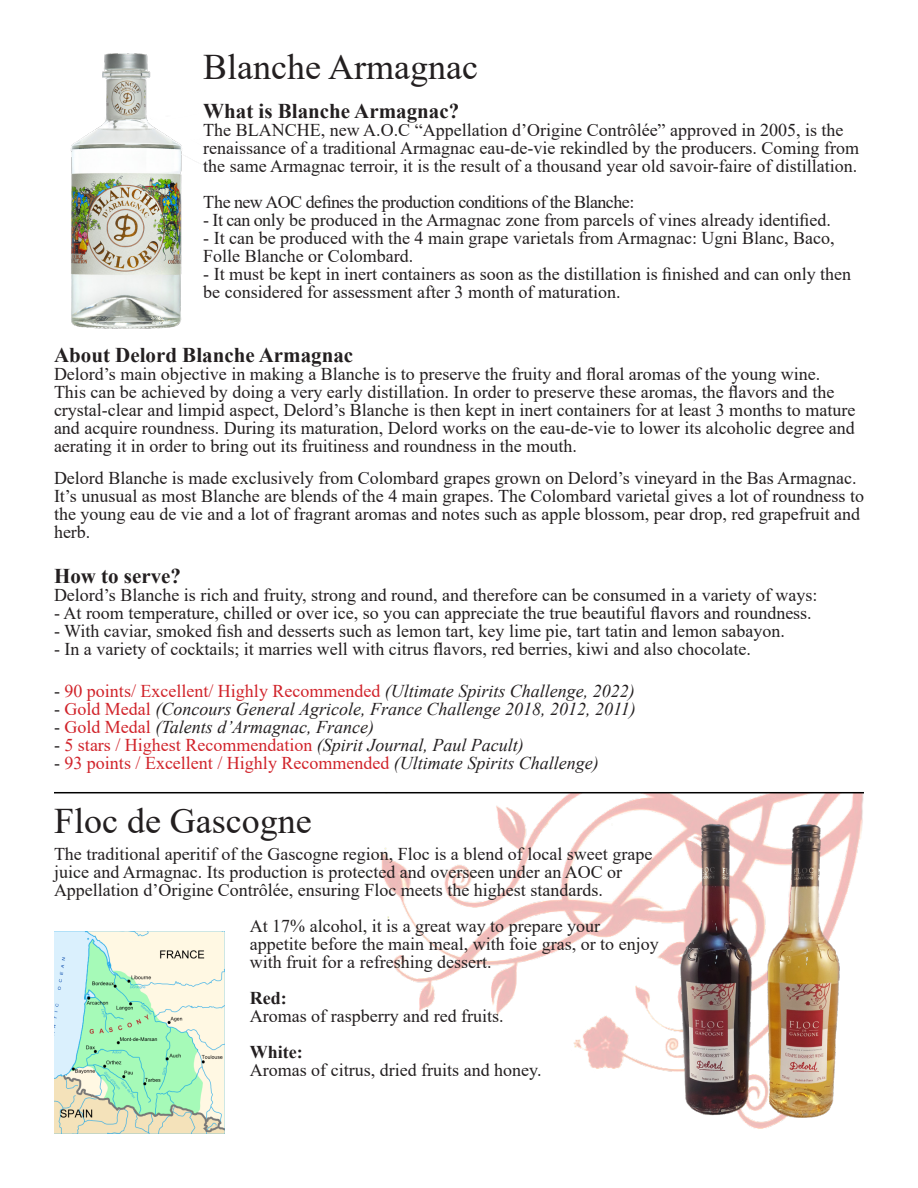
<style>
.page{position:relative;width:918px;height:1188px;background:#fff}
.page>*{position:absolute;margin:0;border:0;box-sizing:border-box;transform-origin:0 0}
.t1{font:36px "Times New Roman";color:#231f20}
.t2{font:700 21px "Times New Roman";color:#231f20}
.t3{font:18px/18px "Times New Roman";color:#231f20}
.t4{font:18px "Times New Roman";color:#d1232a}
.t5{font:italic 18px "Times New Roman";color:#231f20}
.t6{font:18px "Times New Roman";letter-spacing:-.03em;color:#231f20}
.t7{font:700 18px "Times New Roman";color:#231f20}
.s1{color:#231f20}
.s2{font-style:italic;color:#231f20}
.s3{font-style:normal}
.s4{font-style:normal;color:#d1232a}
</style>
<div class="page">
<img style="left:372px;top:793px;width:492px;height:278px">
<img style="left:70px;top:53px;width:121px;height:276px">
<img style="left:667px;top:816px;width:191px;height:313px">
<img style="left:54px;top:932px;width:171px;height:202px">
<hr style="left:54px;top:792px;width:810px;height:1px;background:#000">
<p class="t1" style="left:203px;top:42px;width:276px">Blanche Armagnac</p>
<p class="t2" style="left:203px;top:96px;width:258px">What is Blanche Armagnac?</p>
<p class="t3" style="left:203px;top:121px;width:657px">The BLANCHE, new A.O.C “Appellation d’Origine Contrôlée” approved in 2005, is the renaissance of a traditional Armagnac eau-de-vie rekindled by the producers. Coming from the same Armagnac terroir, it is the result of a thousand year old savoir-faire of distillation.</p>
<p class="t6" style="left:203px;top:189px;width:433px">The new AOC defines the production conditions of the Blanche:</p>
<p class="t3" style="left:203px;top:211px;width:629px">- It can only be produced in the Armagnac zone from parcels of vines already identified.</p>
<p class="t3" style="left:203px;top:229px;width:633px">- It can be produced with the 4 main grape varietals from Armagnac: Ugni Blanc, Baco,<br>Folle Blanche or Colombard.</p>
<p class="t3" style="left:203px;top:265px;width:649px">- It must be kept in inert containers as soon as the distillation is finished and can only then be considered for assessment after 3 month of maturation.</p>
<p class="t2" style="left:54px;top:340px;width:301px">About Delord Blanche Armagnac</p>
<p class="t3" style="left:54px;top:365px;width:803px">Delord’s main objective in making a Blanche is to preserve the fruity and floral aromas of the young wine.<br>This can be achieved by doing a very early distillation. In order to preserve these aromas, the flavors and the crystal-clear and limpid aspect, Delord’s Blanche is then kept in inert containers for at least 3 months to mature and acquire roundness. During its maturation, Delord works on the eau-de-vie to lower its alcoholic degree and aerating it in order to bring out its fruitiness and roundness in the mouth.</p>
<p class="t3" style="left:54px;top:468px;width:812px">Delord Blanche is made exclusively from Colombard grapes grown on Delord’s vineyard in the Bas Armagnac.<br>It’s unusual as most Blanche are blends of the 4 main grapes. The Colombard varietal gives a lot of roundness to the young eau de vie and a lot of fragrant aromas and notes such as apple blossom, pear drop, red grapefruit and herb.</p>
<p class="t2" style="left:54px;top:561px;width:129px">How to serve?</p>
<p class="t3" style="left:54px;top:585px;width:765px">Delord’s Blanche is rich and fruity, strong and round, and therefore can be consumed in a variety of ways:</p>
<p class="t3" style="left:54px;top:603px;width:759px">- At room temperature, chilled or over ice, so you can appreciate the true beautiful flavors and roundness.</p>
<p class="t3" style="left:54px;top:621px;width:733px">- With caviar, smoked fish and desserts such as lemon tart, key lime pie, tart tatin and lemon sabayon.</p>
<p class="t3" style="left:54px;top:639px;width:698px">- In a variety of cocktails; it marries well with citrus flavors, red berries, kiwi and also chocolate.</p>
<p class="t4" style="left:54px;top:678px;width:582px"><span class="s1">-</span> 90 points/ Excellent/ Highly Recommended <span class="s2">(Ultimate Spirits Challenge, 2022)</span></p>
<p class="t5" style="left:54px;top:697px;width:583px"><span class="s3">-</span> <span class="s4">Gold Medal</span> (Concours General Agricole, France Challenge 2018, 2012, 2011)</p>
<p class="t5" style="left:54px;top:715px;width:322px"><span class="s3">-</span> <span class="s4">Gold Medal</span> (Talents d’Armagnac, France)</p>
<p class="t4" style="left:54px;top:732px;width:471px"><span class="s1">-</span> 5 stars / Highest Recommendation <span class="s2">(Spirit Journal, Paul Pacult)</span></p>
<p class="t4" style="left:54px;top:750px;width:546px"><span class="s1">-</span> 93 points / Excellent / Highly Recommended <span class="s2">(Ultimate Spirits Challenge)</span></p>
<p class="t1" style="left:54px;top:795px;width:259px">Floc de Gascogne</p>
<p class="t3" style="left:54px;top:844px;width:600px">The traditional aperitif of the Gascogne region, Floc is a blend of local sweet grape juice and Armagnac. Its production is protected and overseen under an AOC or<br>Appellation d’Origine Contrôlée, ensuring Floc meets the highest standards.</p>
<p class="t3" style="left:250px;top:916px;width:410px">At 17% alcohol, it is a great way to prepare your appetite before the main meal, with foie gras, or to enjoy with fruit for a refreshing dessert.</p>
<p class="t7" style="left:250px;top:985px;width:38px">Red:</p>
<p class="t3" style="left:250px;top:1006px;width:255px">Aromas of raspberry and red fruits.</p>
<p class="t7" style="left:250px;top:1039px;width:54px">White:</p>
<p class="t3" style="left:250px;top:1060px;width:293px">Aromas of citrus, dried fruits and honey.</p>
</div>
